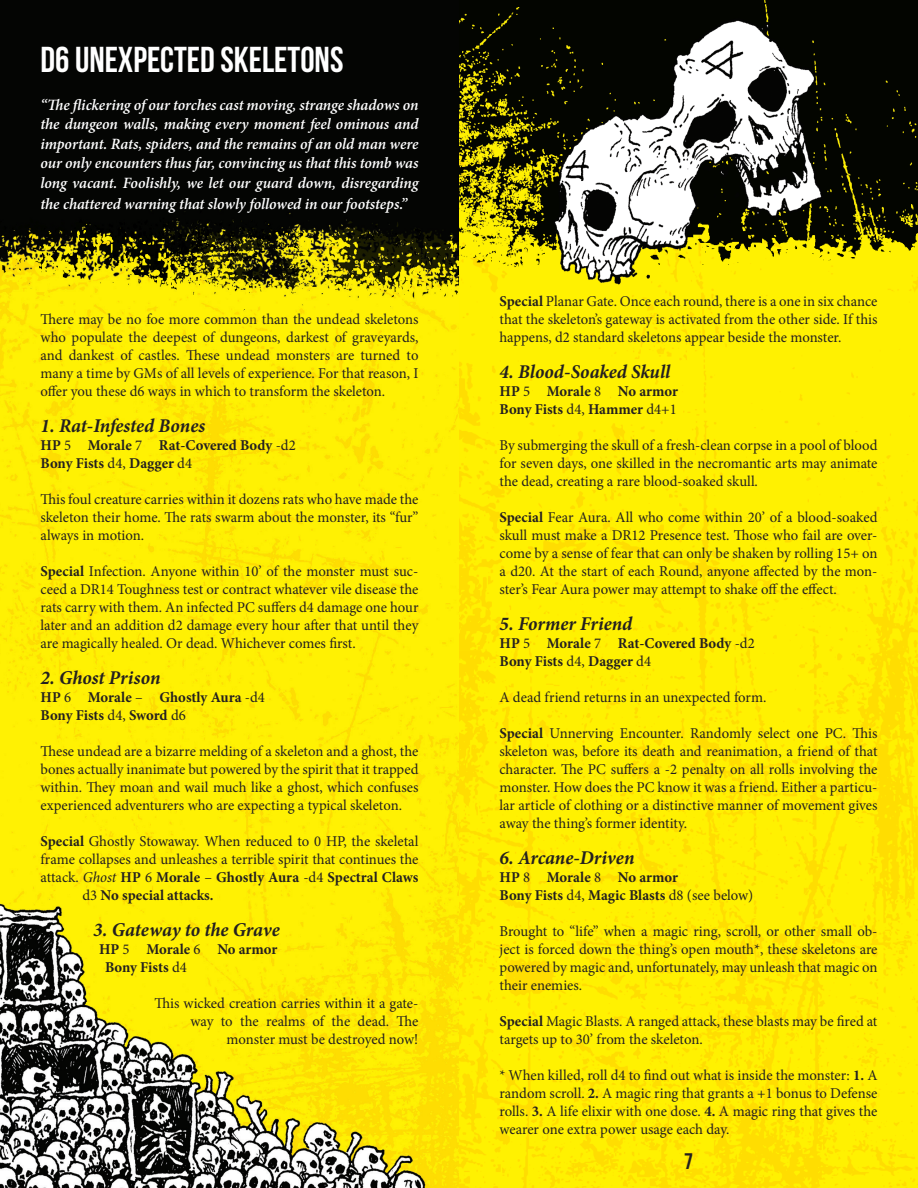
<style>
.page{position:relative;width:918px;height:1188px;background:#fff}
.page>*{position:absolute;margin:0;border:0;box-sizing:border-box;transform-origin:0 0}
.t1{font:700 36px "Bebas Neue";color:#fff}
.t2{font:700 22.5px "Bebas Neue";color:#231f20}
.t3{font:italic 700 19.5px "Minion Pro";letter-spacing:-.005em;color:#231f20}
.t4{font:italic 600 15.75px/19.5px "Minion Pro";letter-spacing:-.005em;color:#fff;text-align:justify}
.t5{font:15px/18px "Minion Pro";letter-spacing:-.005em;color:#231f20;text-align:justify}
.t6{font:700 15px "Minion Pro";color:#231f20}
.s1{font-weight:400}
.s2{font-weight:700}
.s3{font-weight:400;font-style:italic}
</style>
<div class="page">
<img style="left:0;top:0;width:918px;height:1188px">
<p class="t1" style="left:40px;top:40px;width:304px">D6 UNEXPECTED SKELETONS</p>
<p class="t4" style="left:40px;top:95px;width:380px">“The flickering of our torches cast moving, strange shadows on the dungeon walls, making every moment feel ominous and important. Rats, spiders, and the remains of an old man were our only encounters thus far, convincing us that this tomb was long vacant. Foolishly, we let our guard down, disregarding</p>
<p class="t4" style="left:40px;top:194px;width:368px">the chattered warning that slowly followed in our footsteps.”</p>
<p class="t5" style="left:40px;top:310px;width:380px">There may be no foe more common than the undead skeletons who populate the deepest of dungeons, darkest of graveyards, and dankest of castles. These undead monsters are turned to many a time by GMs of all levels of experience. For that reason, I offer you these d6 ways in which to transform the skeleton.</p>
<p class="t3" style="left:40px;top:412px;width:166px">1. Rat-Infested Bones</p>
<p class="t6" style="left:40px;top:435px;width:257px">HP <span class="s1">5</span> Morale <span class="s1">7</span> Rat-Covered Body <span class="s1">-d2</span></p>
<p class="t6" style="left:40px;top:453px;width:153px">Bony Fists <span class="s1">d4,</span> Dagger <span class="s1">d4</span></p>
<p class="t5" style="left:40px;top:490px;width:380px">This foul creature carries within it dozens rats who have made the skeleton their home. The rats swarm about the monster, its “fur” always in motion.</p>
<p class="t5" style="left:40px;top:562px;width:380px"><span class="s2">Special</span> Infection. Anyone within 10’ of the monster must suc&shy;ceed a DR14 Toughness test or contract whatever vile disease the rats carry with them. An infected PC suffers d4 damage one hour later and an addition d2 damage every hour after that until they are magically healed. Or dead. Whichever comes first.</p>
<p class="t3" style="left:40px;top:664px;width:122px">2. Ghost Prison</p>
<p class="t6" style="left:40px;top:687px;width:226px">HP <span class="s1">6</span> Morale <span class="s1">–</span> Ghostly Aura <span class="s1">-d4</span></p>
<p class="t6" style="left:40px;top:705px;width:147px">Bony Fists <span class="s1">d4,</span> Sword <span class="s1">d6</span></p>
<p class="t5" style="left:40px;top:742px;width:380px">These undead are a bizarre melding of a skeleton and a ghost, the bones actually inanimate but powered by the spirit that it trapped within. They moan and wail much like a ghost, which confuses experienced adventurers who are expecting a typical skeleton.</p>
<p class="t5" style="left:40px;top:832px;width:380px"><span class="s2">Special</span> Ghostly Stowaway. When reduced to 0 HP, the skeletal</p>
<p class="t5" style="left:40px;top:850px;width:380px">frame collapses and unleashes a terrible spirit that continues the</p>
<p class="t6" style="left:40px;top:867px;width:380px"><span class="s1">attack.</span> <span class="s3">Ghost</span> HP <span class="s1">6</span> Morale <span class="s1">–</span> Ghostly Aura <span class="s1">-d4</span> Spectral Claws</p>
<p class="t6" style="left:82px;top:885px;width:133px"><span class="s1">d3</span> No special attacks.</p>
<p class="t3" style="left:93px;top:916px;width:188px">3. Gateway to the Grave</p>
<p class="t6" style="left:99px;top:939px;width:180px">HP <span class="s1">5</span> Morale <span class="s1">6</span> No armor</p>
<p class="t6" style="left:105px;top:957px;width:83px">Bony Fists <span class="s1">d4</span></p>
<p class="t5" style="left:154px;top:994px;width:266px;text-align:right">This wicked creation carries within it a gate&shy;way to the realms of the dead. The monster must be destroyed now!</p>
<p class="t5" style="left:500px;top:292px;width:380px"><span class="s2">Special</span> Planar Gate. Once each round, there is a one in six chance that the skeleton’s gateway is activated from the other side. If this happens, d2 standard skeletons appear beside the monster.</p>
<p class="t3" style="left:500px;top:358px;width:173px">4. Blood-Soaked Skull</p>
<p class="t6" style="left:500px;top:381px;width:180px">HP <span class="s1">5</span> Morale <span class="s1">8</span> No armor</p>
<p class="t6" style="left:500px;top:399px;width:179px">Bony Fists <span class="s1">d4,</span> Hammer <span class="s1">d4+1</span></p>
<p class="t5" style="left:500px;top:436px;width:380px">By submerging the skull of a fresh-clean corpse in a pool of blood for seven days, one skilled in the necromantic arts may animate the dead, creating a rare blood-soaked skull.</p>
<p class="t5" style="left:500px;top:508px;width:380px"><span class="s2">Special</span> Fear Aura. All who come within 20’ of a blood-soaked skull must make a DR12 Presence test. Those who fail are over&shy;come by a sense of fear that can only be shaken by rolling 15+ on a d20. At the start of each Round, anyone affected by the mon&shy;ster’s Fear Aura power may attempt to shake off the effect.</p>
<p class="t3" style="left:500px;top:610px;width:135px">5. Former Friend</p>
<p class="t6" style="left:500px;top:633px;width:257px">HP <span class="s1">5</span> Morale <span class="s1">7</span> Rat-Covered Body <span class="s1">-d2</span></p>
<p class="t6" style="left:500px;top:651px;width:153px">Bony Fists <span class="s1">d4,</span> Dagger <span class="s1">d4</span></p>
<p class="t5" style="left:500px;top:688px;width:269px">A dead friend returns in an unexpected form.</p>
<p class="t5" style="left:500px;top:724px;width:380px"><span class="s2">Special</span> Unnerving Encounter. Randomly select one PC. This skeleton was, before its death and reanimation, a friend of that character. The PC suffers a -2 penalty on all rolls involving the monster. How does the PC know it was a friend. Either a particu&shy;lar article of clothing or a distinctive manner of movement gives away the thing’s former identity.</p>
<p class="t3" style="left:500px;top:844px;width:137px">6. Arcane-Driven</p>
<p class="t6" style="left:500px;top:867px;width:180px">HP <span class="s1">8</span> Morale <span class="s1">8</span> No armor</p>
<p class="t6" style="left:500px;top:885px;width:255px">Bony Fists <span class="s1">d4,</span> Magic Blasts <span class="s1">d8 (see below)</span></p>
<p class="t5" style="left:500px;top:922px;width:380px">Brought to “life” when a magic ring, scroll, or other small ob&shy;ject is forced down the thing’s open mouth*, these skeletons are powered by magic and, unfortunately, may unleash that magic on their enemies.</p>
<p class="t5" style="left:500px;top:1012px;width:379px"><span class="s2">Special</span> Magic Blasts. A ranged attack, these blasts may be fired at targets up to 30’ from the skeleton.</p>
<p class="t5" style="left:500px;top:1066px;width:380px">* When killed, roll d4 to find out what is inside the monster: <span class="s2">1.</span> A random scroll. <span class="s2">2.</span> A magic ring that grants a +1 bonus to Defense rolls. <span class="s2">3.</span> A life elixir with one dose. <span class="s2">4.</span> A magic ring that gives the wearer one extra power usage each day.</p>
<p class="t2" style="left:684px;top:1149px;width:10px">7</p>
</div>
